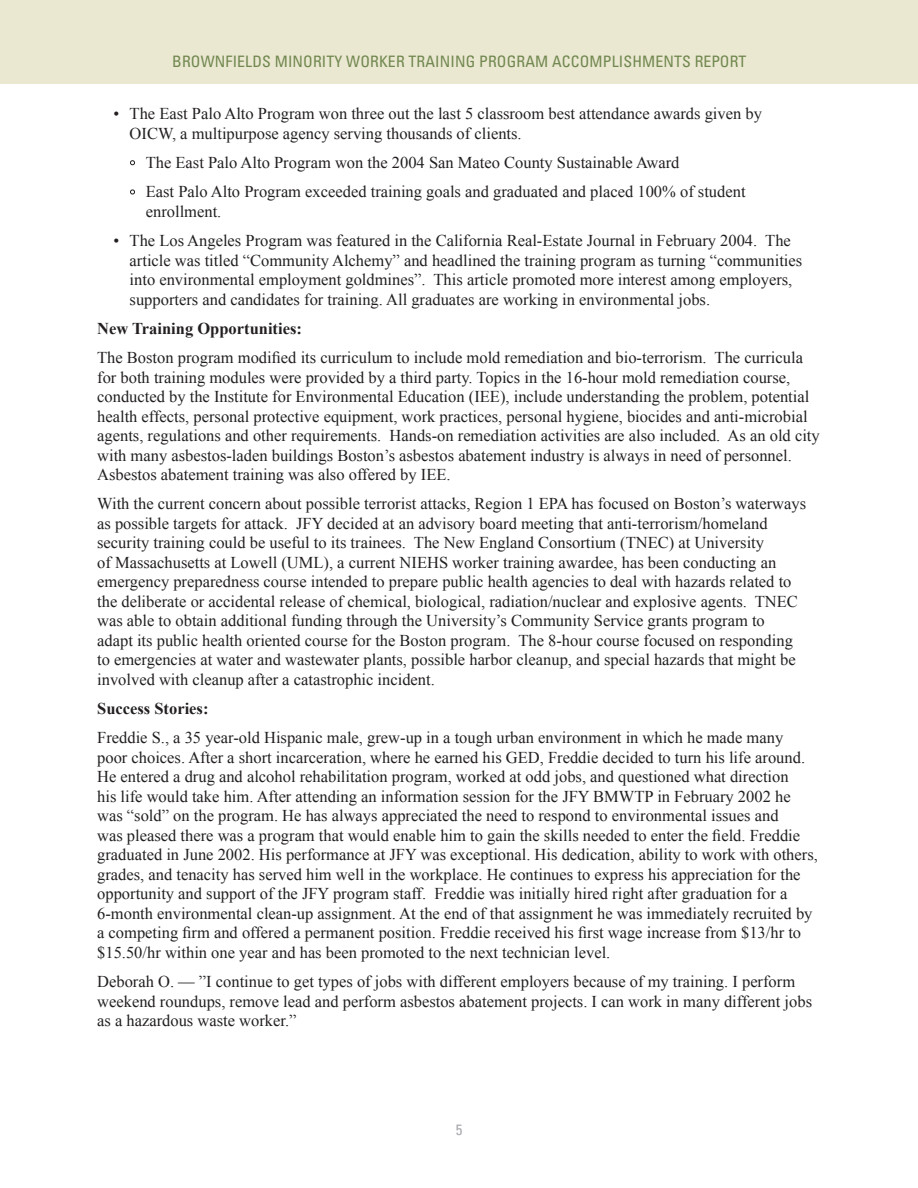
<style>
.page{position:relative;width:918px;height:1188px;background:#fff}
.page>*{position:absolute;margin:0;border:0;box-sizing:border-box;transform-origin:0 0}
.t1{font:16.5px/19.5px "Times New Roman";color:#231f20}
.t2{font:700 16.5px "Times New Roman";color:#231f20}
.t3{font:condensed 15.75px "Univers";letter-spacing:.01em;color:#71874f}
</style>
<div class="page">
<div style="left:0;top:0;width:918px;height:84px;background:#eae8d1"></div>
<svg style="left:130px;top:160px;width:5px;height:5px"></svg>
<svg style="left:130px;top:189px;width:5px;height:6px"></svg>
<p class="t3" style="left:172px;top:51px;width:576px">BROWNFIELDS MINORITY WORKER TRAINING PROGRAM ACCOMPLISHM ENTS REPORT</p>
<p class="t1" style="left:130px;top:104px;width:634px;text-indent:-16px">• The East Palo Alto Program won three out the last 5 classroom best attendance awards given by<br>OICW, a multipurpose agency serving thousands of clients.</p>
<p class="t1" style="left:146px;top:148px;width:601px;line-height:29.2px">The East Palo Alto Program won the 2004 San Mateo County Sustainable Award<br>East Palo Alto Program exceeded training goals and graduated and placed 100% of student</p>
<p class="t1" style="left:146px;top:201px;width:77px">enrollment.</p>
<p class="t1" style="left:130px;top:231px;width:674px;text-indent:-16px">• The Los Angeles Program was featured in the California Real-Estate Journal in February 2004. The article was titled “Community Alchemy” and headlined the training program as turning “communities into environmental employment goldmines”. This article promoted more interest among employers, supporters and candidates for training. All graduates are working in environmental jobs.</p>
<p class="t2" style="left:97px;top:319px;width:206px">New Training Opportunities:</p>
<p class="t1" style="left:97px;top:348px;width:724px">The Boston program modified its curriculum to include mold remediation and bio-terrorism. The curricula for both training modules were provided by a third party. Topics in the 16-hour mold remediation course, conducted by the Institute for Environmental Education (IEE), include understanding the problem, potential health effects, personal protective equipment, work practices, personal hygiene, biocides and anti-microbial agents, regulations and other requirements. Hands-on remediation activities are also included. As an old city with many asbestos-laden buildings Boston’s asbestos abatement industry is always in need of personnel.<br>Asbestos abatement training was also offered by IEE.</p>
<p class="t1" style="left:97px;top:494px;width:711px">With the current concern about possible terrorist attacks, Region 1 EPA has focused on Boston’s waterways as possible targets for attack. JFY decided at an advisory board meeting that anti-terrorism/homeland security training could be useful to its trainees. The New England Consortium (TNEC) at University<br>of Massachusetts at Lowell (UML), a current NIEHS worker training awardee, has been conducting an emergency preparedness course intended to prepare public health agencies to deal with hazards related to the deliberate or accidental release of chemical, biological, radiation/nuclear and explosive agents. TNEC was able to obtain additional funding through the University’s Community Service grants program to<br>adapt its public health oriented course for the Boston program. The 8-hour course focused on responding to emergencies at water and wastewater plants, possible harbor cleanup, and special hazards that might be involved with cleanup after a catastrophic incident.</p>
<p class="t2" style="left:97px;top:699px;width:113px">Success Stories:</p>
<p class="t1" style="left:97px;top:728px;width:722px">Freddie S., a 35 year-old Hispanic male, grew-up in a tough urban environment in which he made many<br>poor choices. After a short incarceration, where he earned his GED, Freddie decided to turn his life around.<br>He entered a drug and alcohol rehabilitation program, worked at odd jobs, and questioned what direction<br>his life would take him. After attending an information session for the JFY BMWTP in February 2002 he was “sold” on the program. He has always appreciated the need to respond to environmental issues and<br>was pleased there was a program that would enable him to gain the skills needed to enter the field. Freddie graduated in June 2002. His performance at JFY was exceptional. His dedication, ability to work with others, grades, and tenacity has served him well in the workplace. He continues to express his appreciation for the opportunity and support of the JFY program staff. Freddie was initially hired right after graduation for a 6-month environmental clean-up assignment. At the end of that assignment he was immediately recruited by a competing firm and offered a permanent position. Freddie received his first wage increase from $13/hr to $15.50/hr within one year and has been promoted to the next technician level.</p>
<p class="t1" style="left:97px;top:972px;width:716px">Deborah O. — ”I continue to get types of jobs with different employers because of my training. I perform weekend roundups, remove lead and perform asbestos abatement projects. I can work in many different jobs as a hazardous waste worker.”</p>
</div>
